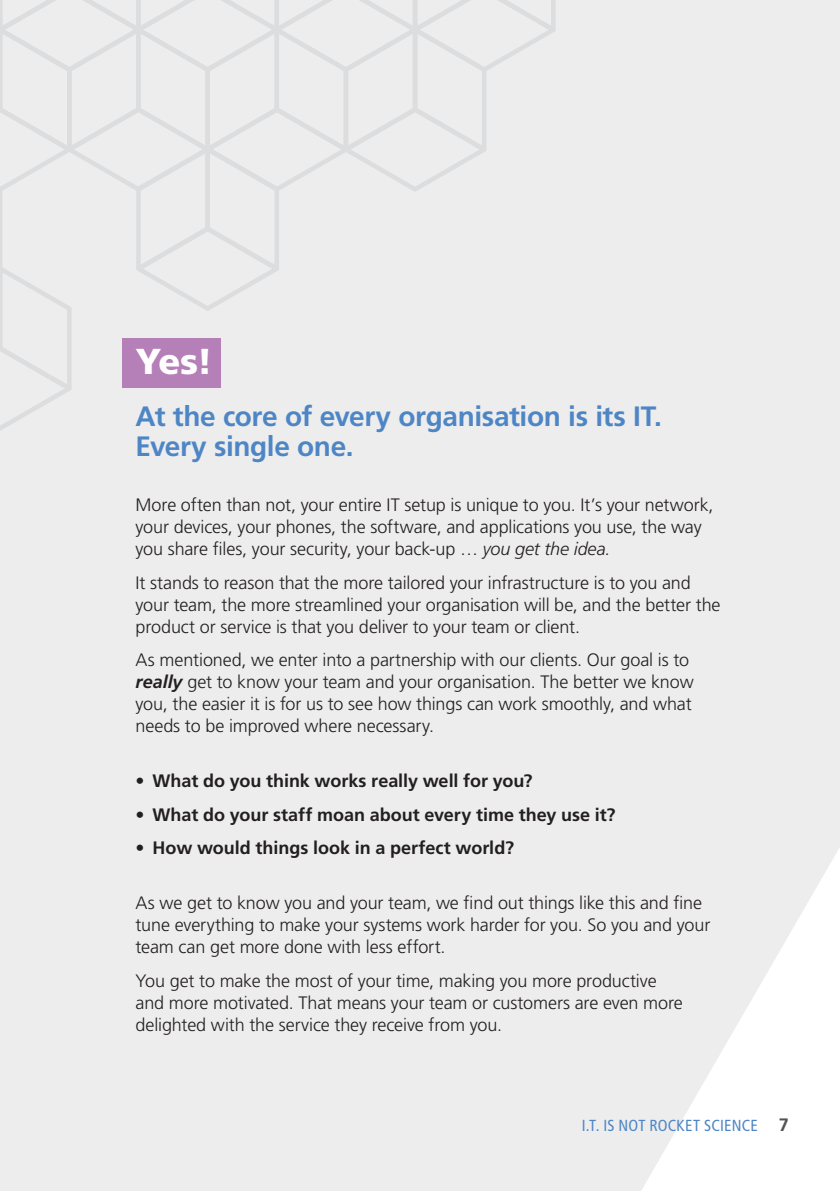
<style>
.page{position:relative;width:840px;height:1191px;background:#fff}
.page>*{position:absolute;margin:0;border:0;box-sizing:border-box;transform-origin:0 0}
.t1{font:900 36px "Frutiger LT Std";color:#fff}
.t2{font:700 28px/30px "Frutiger LT Std";letter-spacing:-.015em;color:#4e86c5}
.t3{font:300 18px/22px "Frutiger LT Std";letter-spacing:-.01em;color:#231f20}
.t4{font:700 18px "Frutiger LT Std";color:#231f20}
.t5{font:condensed 16px "Frutiger LT Std";letter-spacing:.015em;color:#4e86c5}
.s1{font-style:italic}
.s2{font-weight:700;font-style:italic}
.s3{font-weight:700;font-stretch:normal;font-size:18px;color:#515457}
</style>
<div class="page">
<div style="left:0;top:0;width:839px;height:1191px;background:#ededee"></div>
<svg style="left:0;top:0;width:562px;height:433px;background:#ebebec"></svg>
<div style="left:122px;top:338px;width:98px;height:50px;background:#b57fb8"></div>
<h1 class="t1" style="left:135px;top:339px;width:79px">Yes!</h1>
<h2 class="t2" style="left:135px;top:401px;width:527px">At the core of every organisation is its IT.<br>Every single one.</h2>
<p class="t3" style="left:135px;top:494px;width:579px">More often than not, your entire IT setup is unique to you. It’s your network, your devices, your phones, the software, and applications you use, the way you share files, your security, your back-up … <span class="s1">you get the idea.</span></p>
<p class="t3" style="left:135px;top:571px;width:586px">It stands to reason that the more tailored your infrastructure is to you and your team, the more streamlined your organisation will be, and the better the product or service is that you deliver to your team or client.</p>
<p class="t3" style="left:135px;top:649px;width:559px">As mentioned, we enter into a partnership with our clients. Our goal is to <span class="s2">really</span> get to know your team and your organisation. The better we know you, the easier it is for us to see how things can work smoothly, and what needs to be improved where necessary.</p>
<p class="t4" style="left:135px;top:770px;width:398px">• What do you think works really well for you?</p>
<p class="t4" style="left:135px;top:803px;width:481px">• What do your staff moan about every time they use it?</p>
<p class="t4" style="left:135px;top:837px;width:380px">• How would things look in a perfect world?</p>
<p class="t3" style="left:135px;top:892px;width:576px">As we get to know you and your team, we find out things like this and fine tune everything to make your systems work harder for you. So you and your team can get more done with less effort.</p>
<p class="t3" style="left:135px;top:969px;width:548px">You get to make the most of your time, making you more productive and more motivated. That means your team or customers are even more delighted with the service they receive from you.</p>
<p class="t5" style="left:581px;top:1115px;width:208px">I.T. IS NOT ROCKET SCIENCE <span class="s3">7</span></p>
</div>
